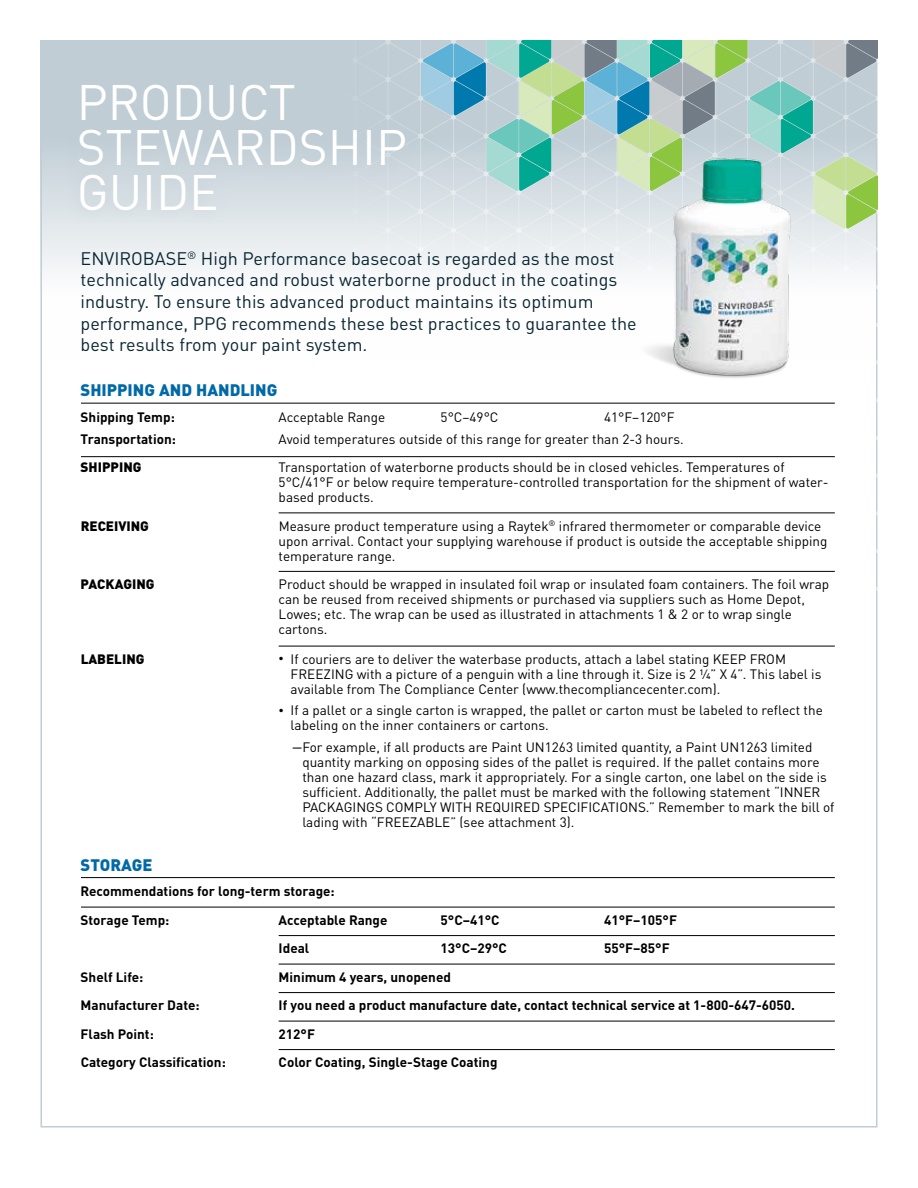
<style>
.page{position:relative;width:918px;height:1188px;background:#fff}
.page>*{position:absolute;margin:0;border:0;box-sizing:border-box;transform-origin:0 0}
.t1{font:49.2px/45.2px "DINOT";color:#fff}
.t2{font:18px/21.6px "DINOT";color:#0a2633}
.t3{font:900 16.5px "DINOT";color:#0069a7}
.t4{font:13.5px/15px "DINOT";color:#000}
.t5{font:700 13.5px/28.5px "DINOT";color:#000}
.t6{font:900 13.5px "DINOT";color:#000}
.s1{font-weight:500;font-size:10.5px}
.s2{font-size:10.5px}
</style>
<div class="page">
<div style="left:40px;top:40px;width:838px;height:320px;background:linear-gradient(to bottom,#b2c2cb,#fff)"></div>
<svg style="left:321px;top:40px;width:557px;height:579px"></svg>
<img style="left:624px;top:136px;width:222px;height:292px">
<div style="left:67px;top:71px;width:351px;height:153px;background:#c0cdd5;opacity:.75"></div>
<hr style="left:81px;top:403px;width:754px;height:1px;background:#000">
<hr style="left:81px;top:456px;width:754px;height:1px;background:#000">
<hr style="left:279px;top:513px;width:556px;height:1px;background:#000">
<hr style="left:279px;top:571px;width:556px;height:1px;background:#000">
<hr style="left:279px;top:646px;width:556px;height:1px;background:#000">
<hr style="left:81px;top:877px;width:754px;height:1px;background:#000">
<hr style="left:81px;top:907px;width:754px;height:1px;background:#000">
<hr style="left:279px;top:935px;width:556px;height:1px;background:#000">
<hr style="left:279px;top:964px;width:556px;height:1px;background:#000">
<hr style="left:279px;top:992px;width:556px;height:1px;background:#000">
<hr style="left:279px;top:1021px;width:556px;height:1px;background:#000">
<hr style="left:279px;top:1049px;width:556px;height:1px;background:#000">
<h1 class="t1" style="left:77px;top:79px;width:332px">PRODUCT<br>STEWARDSHIP<br>GUIDE</h1>
<p class="t2" style="left:81px;top:247px;width:558px">ENVIROBASE<sup>®</sup> High Performance basecoat is regarded as the most technically advanced and robust waterborne product in the coatings industry. To ensure this advanced product maintains its optimum performance, PPG recommends these best practices to guarantee the best results from your paint system.</p>
<p class="t3" style="left:81px;top:379px;width:198px">SHIPPING AND HANDLING</p>
<p class="t5" style="left:81px;top:402px;width:96px">Shipping Temp:</p>
<p class="t4" style="left:279px;top:409px;width:108px">Acceptable Range</p>
<p class="t4" style="left:441px;top:409px;width:59px">5°C–49°C</p>
<p class="t4" style="left:604px;top:409px;width:72px">41°F–120°F</p>
<p class="t5" style="left:81px;top:424px;width:97px">Transportation:</p>
<p class="t4" style="left:279px;top:431px;width:407px">Avoid temperatures outside of this range for greater than 2-3 hours.</p>
<p class="t6" style="left:81px;top:458px;width:62px">SHIPPING</p>
<p class="t4" style="left:279px;top:459px;width:551px">Transportation of waterborne products should be in closed vehicles. Temperatures of<br>5°C/41°F or below require temperature-controlled transportation for the shipment of water&shy;based products.</p>
<p class="t6" style="left:81px;top:517px;width:70px">RECEIVING</p>
<p class="t4" style="left:279px;top:518px;width:550px">Measure product temperature using a Raytek<sup>®</sup> infrared thermometer or comparable device upon arrival. Contact your supplying warehouse if product is outside the acceptable shipping temperature range.</p>
<p class="t6" style="left:81px;top:575px;width:76px">PACKAGING</p>
<p class="t4" style="left:279px;top:576px;width:552px">Product should be wrapped in insulated foil wrap or insulated foam containers. The foil wrap can be reused from received shipments or purchased via suppliers such as Home Depot, Lowes; etc. The wrap can be used as illustrated in attachments 1 &amp; 2 or to wrap single cartons.</p>
<p class="t6" style="left:81px;top:650px;width:65px">LABELING</p>
<p class="t4" style="left:291px;top:651px;width:532px;text-indent:-12px"><span class="s1">•</span> If couriers are to deliver the waterbase products, attach a label stating KEEP FROM<br>FREEZING with a picture of a penguin with a line through it. Size is 2 ¼” X 4”. This label is available from The Compliance Center (www.thecompliancecenter.com).</p>
<p class="t4" style="left:291px;top:703px;width:534px;text-indent:-12px"><span class="s2">•</span> If a pallet or a single carton is wrapped, the pallet or carton must be labeled to reflect the labeling on the inner containers or cartons.</p>
<p class="t4" style="left:302px;top:740px;width:534px;text-indent:-10px"><span class="s1">—</span>For example, if all products are Paint UN1263 limited quantity, a Paint UN1263 limited quantity marking on opposing sides of the pallet is required. If the pallet contains more than one hazard class, mark it appropriately. For a single carton, one label on the side is sufficient. Additionally, the pallet must be marked with the following statement “INNER PACKAGINGS COMPLY WITH REQUIRED SPECIFICATIONS.” Remember to mark the bill of lading with “FREEZABLE” (see attachment 3).</p>
<p class="t3" style="left:81px;top:854px;width:73px">STORAGE</p>
<p class="t5" style="left:81px;top:877px;width:256px">Recommendations for long-term storage:<br>Storage Temp:</p>
<p class="t5" style="left:279px;top:905px;width:110px">Acceptable Range</p>
<p class="t5" style="left:441px;top:905px;width:60px">5°C–41°C</p>
<p class="t5" style="left:604px;top:905px;width:74px">41°F–105°F</p>
<p class="t5" style="left:279px;top:934px;width:32px">Ideal</p>
<p class="t5" style="left:441px;top:934px;width:68px">13°C–29°C</p>
<p class="t5" style="left:604px;top:934px;width:67px">55°F–85°F</p>
<p class="t5" style="left:81px;top:962px;width:64px">Shelf Life:</p>
<p class="t5" style="left:279px;top:962px;width:174px">Minimum 4 years, unopened</p>
<p class="t5" style="left:81px;top:991px;width:120px">Manufacturer Date:</p>
<p class="t5" style="left:279px;top:991px;width:518px">If you need a product manufacture date, contact technical service at 1-800-647-6050.</p>
<p class="t5" style="left:81px;top:1019px;width:75px">Flash Point:</p>
<p class="t5" style="left:279px;top:1019px;width:38px">212°F</p>
<p class="t5" style="left:81px;top:1048px;width:147px">Category Classification:</p>
<p class="t5" style="left:279px;top:1048px;width:220px">Color Coating, Single-Stage Coating</p>
</div>
